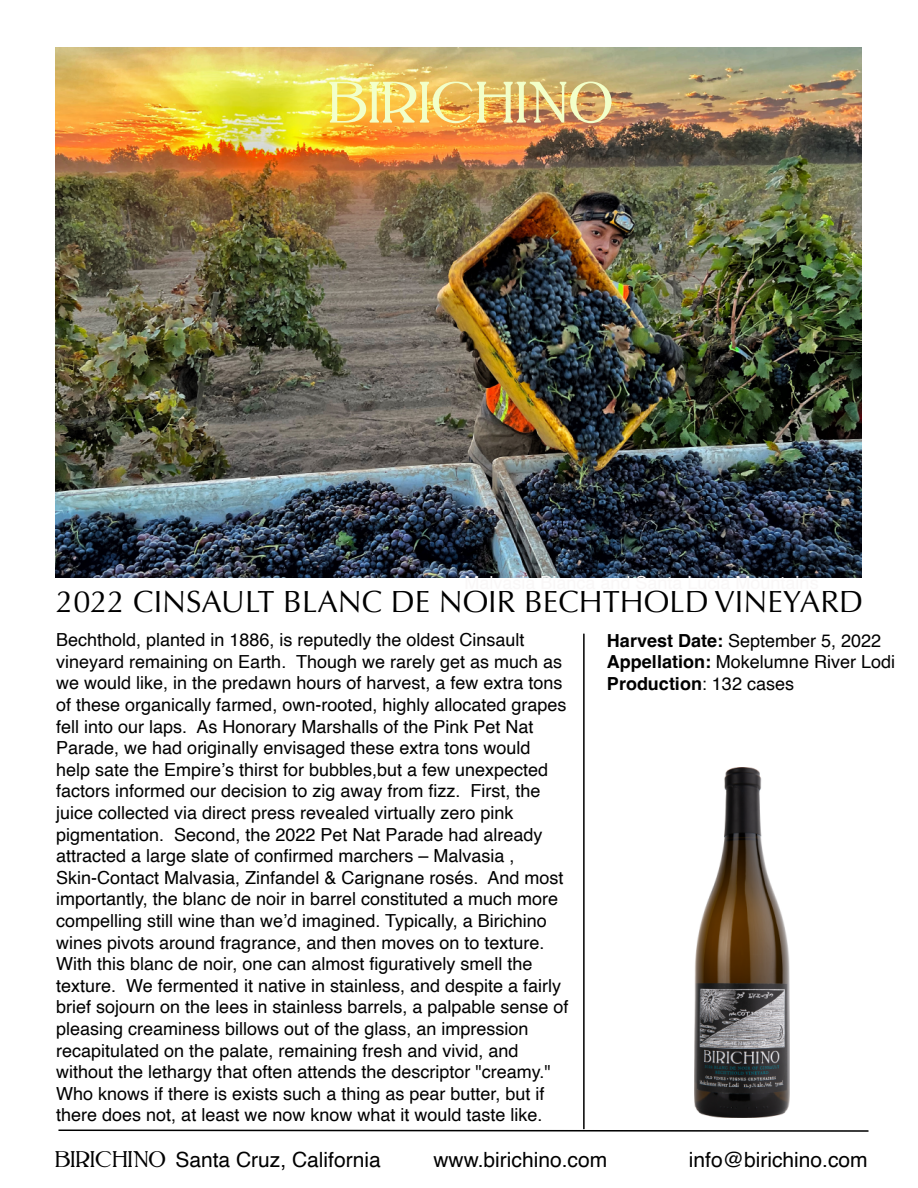
<style>
.page{position:relative;width:918px;height:1188px;background:#fff}
.page>*{position:absolute;margin:0;border:0;box-sizing:border-box;transform-origin:0 0}
.t1{font:54px "Kleukens Antiqua NF";color:#f2ffc9}
.t2{font:30.75px "Optima";color:#000}
.t3{font:21px "Helvetica";color:#000}
.t4{font:18px/21.6px "Helvetica";color:#000}
.s1{font-weight:700}
.s2{font-family:"Kleukens Antiqua NF"}
</style>
<div class="page">
<img style="left:55px;top:47px;width:806px;height:531px">
<hr style="left:583px;top:634px;width:2px;height:495px;background:#000">
<svg style="left:58px;top:1129px;width:811px;height:3px"></svg>
<img style="left:694px;top:768px;width:96px;height:350px">
<h1 class="t1" style="left:327px;top:68px;width:287px">BIRICHINO</h1>
<h2 class="t2" style="left:56px;top:584px;width:808px">2022 CINSAULT BLANC DE NOIR BECHTHOLD VINEYARD</h2>
<p class="t4" style="left:56px;top:630px;width:514px">Bechthold, planted in 1886, is reputedly the oldest Cinsault vineyard remaining on Earth. Though we rarely get as much as we would like, in the predawn hours of harvest, a few extra tons of these organically farmed, own-rooted, highly allocated grapes fell into our laps. As Honorary Marshalls of the Pink Pet Nat Parade, we had originally envisaged these extra tons would help sate the Empire’s thirst for bubbles,but a few unexpected factors informed our decision to zig away from fizz. First, the juice collected via direct press revealed virtually zero pink pigmentation. Second, the 2022 Pet Nat Parade had already attracted a large slate of confirmed marchers – Malvasia , Skin-Contact Malvasia, Zinfandel &amp; Carignane rosés. And most importantly, the blanc de noir in barrel constituted a much more compelling still wine than we’d imagined. Typically, a Birichino wines pivots around fragrance, and then moves on to texture.<br>With this blanc de noir, one can almost figuratively smell the texture. We fermented it native in stainless, and despite a fairly brief sojourn on the lees in stainless barrels, a palpable sense of pleasing creaminess billows out of the glass, an impression recapitulated on the palate, remaining fresh and vivid, and without the lethargy that often attends the descriptor "creamy." Who knows if there is exists such a thing as pear butter, but if there does not, at least we now know what it would taste like.</p>
<p class="t4" style="left:607px;top:630px;width:290px"><span class="s1">Harvest Date:</span> September 5, 2022<br><span class="s1">Appellation:</span> Mokelumne River Lodi<br><span class="s1">Production</span>: 132 cases</p>
<p class="t3" style="left:55px;top:1144px;width:328px"><span class="s2">BIRICHINO</span> Santa Cruz, California</p>
<p class="t3" style="left:433px;top:1144px;width:175px">www.birichino.com</p>
<p class="t3" style="left:689px;top:1144px;width:180px">info@birichino.com</p>
</div>
